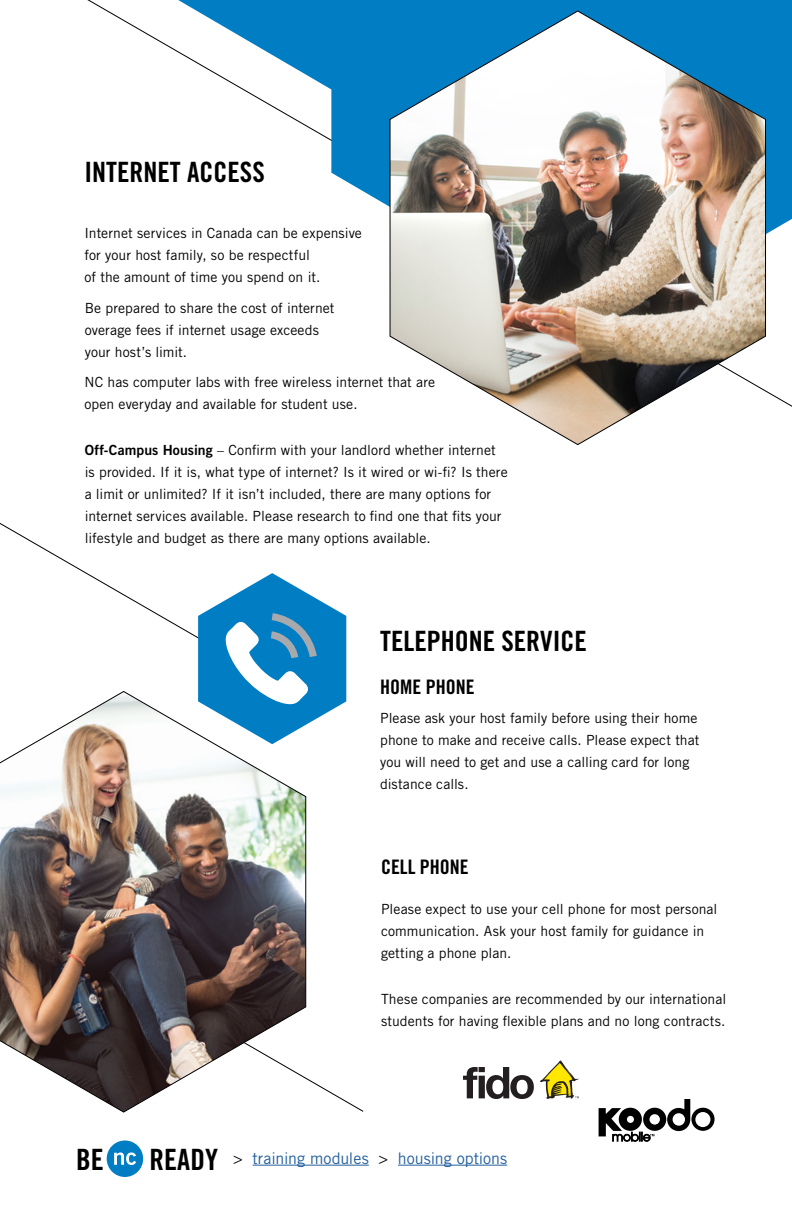
<style>
.page{position:relative;width:792px;height:1224px;background:#fff}
.page>*{position:absolute;margin:0;border:0;box-sizing:border-box;transform-origin:0 0}
.t1{font:29.4px "Trade Gothic LT Std Bd Cn 20";color:#000}
.t2{font:28px "Trade Gothic LT Std Bd Cn 20";color:#000}
.t3{font:20px "Trade Gothic LT Std Bd Cn 20";color:#000}
.t4{font:16px "Trade Gothic LT Std";color:#215e9e}
.t5{font:14px/22px "Trade Gothic LT Std";letter-spacing:.005em;color:#000}
.s1{font-family:"Trade Gothic LT Std Bd 2"}
.s2{font-family:"Trade Gothic LT Std Bd Cn 20";font-size:29.4px;color:#000}
.s3{color:#000}
</style>
<div class="page">
<svg style="left:463px;top:1067px;width:71px;height:32px"></svg>
<svg style="left:540px;top:1061px;width:39px;height:38px"></svg>
<svg style="left:599px;top:1099px;width:116px;height:42px"></svg>
<svg style="left:0;top:523px;width:198px;height:116px"></svg>
<svg style="left:178px;top:0;width:614px;height:330px"></svg>
<img style="left:0;top:691px;width:306px;height:422px">
<img style="left:390px;top:10px;width:376px;height:435px">
<svg style="left:198px;top:573px;width:148px;height:171px"></svg>
<svg style="left:107px;top:1141px;width:36px;height:36px"></svg>
<hr style="left:253px;top:1165px;width:116px;height:1px;background:#215e9e">
<hr style="left:398px;top:1165px;width:109px;height:1px;background:#215e9e">
<h2 class="t2" style="left:84px;top:155px;width:182px">INTERNET ACCESS</h2>
<p class="t5" style="left:84px;top:222px;width:279px">Internet services in Canada can be expensive for your host family, so be respectful<br>of the amount of time you spend on it.</p>
<p class="t5" style="left:85px;top:297px;width:251px">Be prepared to share the cost of internet overage fees if internet usage exceeds your host’s limit.</p>
<p class="t5" style="left:84px;top:371px;width:352px">NC has computer labs with free wireless internet that are open everyday and available for student use.</p>
<p class="t5" style="left:85px;top:439px;width:424px"><span class="s1">Off-Campus Housing</span> – Confirm with your landlord whether internet is provided. If it is, what type of internet? Is it wired or wi-fi? Is there a limit or unlimited? If it isn’t included, there are many options for internet services available. Please research to find one that fits your lifestyle and budget as there are many options available.</p>
<h2 class="t2" style="left:380px;top:624px;width:208px">TELEPHONE SERVICE</h2>
<h3 class="t3" style="left:380px;top:675px;width:96px">HOME PHONE</h3>
<p class="t5" style="left:380px;top:707px;width:321px">Please ask your host family before using their home phone to make and receive calls. Please expect that you will need to get and use a calling card for long distance calls.</p>
<h3 class="t3" style="left:381px;top:854px;width:89px">CELL PHONE</h3>
<p class="t5" style="left:381px;top:898px;width:338px">Please expect to use your cell phone for most personal communication. Ask your host family for guidance in getting a phone plan.</p>
<p class="t5" style="left:381px;top:988px;width:347px">These companies are recommended by our international students for having flexible plans and no long contracts.</p>
<h1 class="t1" style="left:76px;top:1141px;width:29px">BE</h1>
<p class="t4" style="left:150px;top:1148px;width:359px"><span class="s2">READY</span> <span class="s3">&gt;</span> training modules <span class="s3">&gt;</span> housing options</p>
</div>
